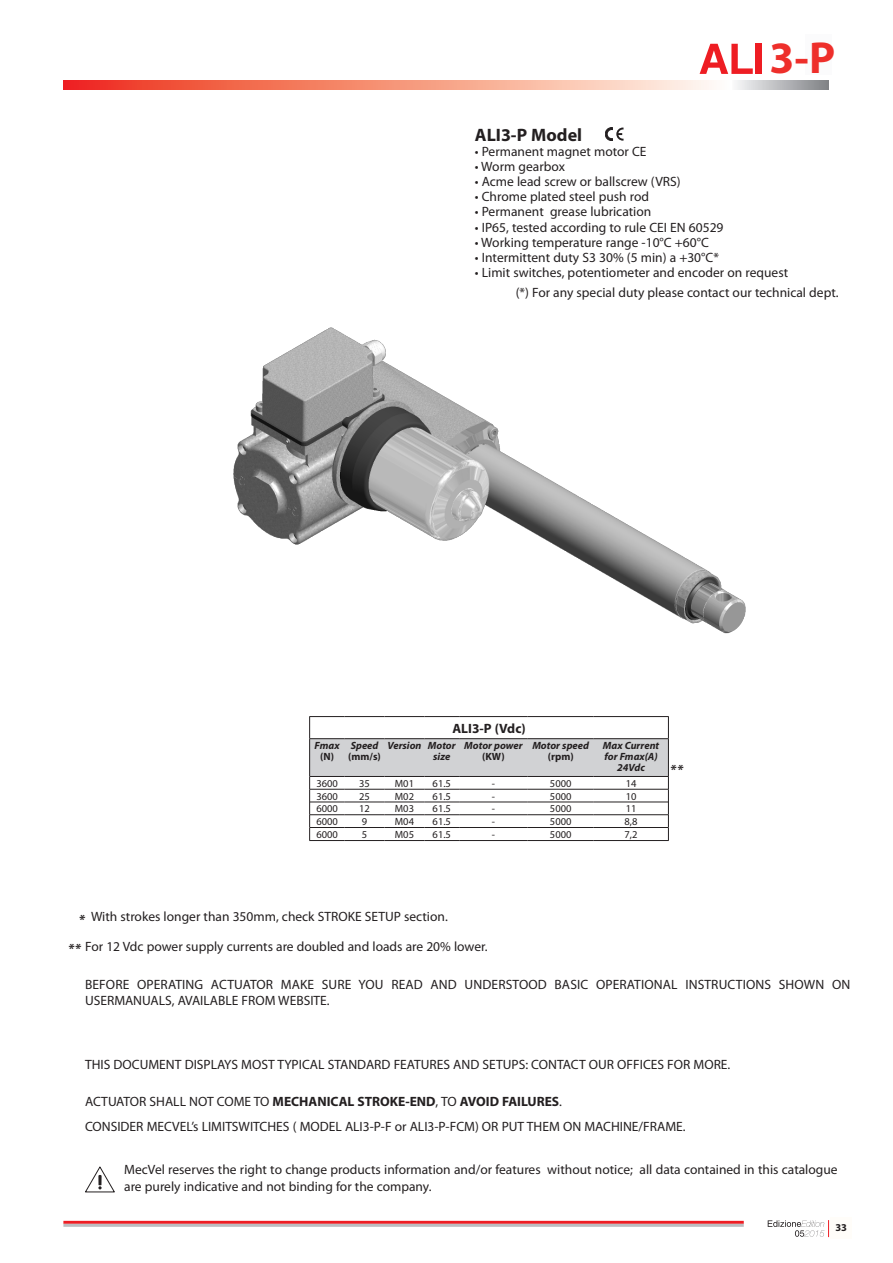
<style>
.page{position:relative;width:893px;height:1263px;background:#fff}
.page>*{position:absolute;margin:0;border:0;box-sizing:border-box;transform-origin:0 0}
.t1{font:700 45px "Myriad Pro";color:#ee2f2b}
.Titolo_UK{font:700 18px "Myriad Pro";color:#231f20}
.Testo_ITA{font:13.5px/16.2px "Myriad Pro";color:#231f20}
.Testo_UK{font:13.5px "Myriad Pro";color:#231f20}
.Testo_ITA-2{font:700 13.5px "Myriad Pro";color:#231f20}
.Testo_UK-2{font:italic 700 13.5px "Myriad Pro";color:#231f20}
.NO_FILETTO{font:10.5px "Myriad Pro";color:#231f20}
.t2{font:italic 700 10.5px/11.2px "Myriad Pro";color:#231f20;text-align:center}
.t3{font:700 10.5px "Myriad Pro";color:#231f20}
.s1{font-weight:400}
</style>
<div class="page">
<svg style="left:768px;top:1220px;width:61px;height:17px"></svg>
<svg style="left:700px;top:44px;width:53px;height:30px"></svg>
<div style="left:756px;top:44px;width:6px;height:30px;background:#ee1d23"></div>
<div style="left:805px;top:34px;width:26px;height:41px;background:#fbfbfc"></div>
<hr style="left:63px;top:1221px;width:681px;height:3px;background:#ee1d23">
<hr style="left:63px;top:1224px;width:681px;height:3px;background:#bcbdc0">
<img style="left:63px;top:81px;width:766px;height:8px">
<div style="left:831px;top:1217px;width:21px;height:21px;background:#fffdf9"></div>
<hr style="left:309px;top:716px;width:36px;height:1px;background:#231f20">
<hr style="left:345px;top:716px;width:39px;height:1px;background:#231f20">
<hr style="left:384px;top:716px;width:40px;height:1px;background:#231f20">
<hr style="left:424px;top:716px;width:35px;height:1px;background:#231f20">
<hr style="left:459px;top:716px;width:69px;height:1px;background:#231f20">
<hr style="left:528px;top:716px;width:66px;height:1px;background:#231f20">
<hr style="left:594px;top:716px;width:75px;height:1px;background:#231f20">
<hr style="left:345px;top:840px;width:39px;height:1px;background:#231f20">
<hr style="left:384px;top:840px;width:40px;height:1px;background:#231f20">
<hr style="left:424px;top:840px;width:35px;height:1px;background:#231f20">
<hr style="left:459px;top:840px;width:69px;height:1px;background:#231f20">
<hr style="left:528px;top:840px;width:66px;height:1px;background:#231f20">
<hr style="left:309px;top:840px;width:36px;height:1px;background:#231f20">
<svg style="left:309px;top:717px;width:360px;height:123px"></svg>
<hr style="left:594px;top:789px;width:74px;height:1px;background:#231f20">
<hr style="left:594px;top:802px;width:74px;height:1px;background:#231f20">
<hr style="left:594px;top:814px;width:74px;height:1px;background:#231f20">
<hr style="left:594px;top:827px;width:74px;height:1px;background:#231f20">
<hr style="left:594px;top:840px;width:75px;height:1px;background:#231f20">
<img style="left:233px;top:327px;width:513px;height:307px">
<svg style="left:605px;top:127px;width:18px;height:14px"></svg>
<div style="left:85px;top:1164px;width:30px;height:30px;background:linear-gradient(to right,#9d9b9c,#9b999a)"></div>
<svg style="left:85px;top:1166px;width:30px;height:26px"></svg>
<p class="t1" style="left:770px;top:29px;width:67px">3-P</p>
<p class="Titolo_UK" style="left:475px;top:123px;width:109px">ALI3-P Model</p>
<p class="Testo_UK" style="left:475px;top:143px;width:173px">• Permanent magnet motor CE</p>
<p class="Testo_UK" style="left:475px;top:158px;width:92px">• Worm gearbox</p>
<p class="Testo_UK" style="left:475px;top:173px;width:207px">• Acme lead screw or ballscrew (VRS)</p>
<p class="Testo_UK" style="left:475px;top:188px;width:176px">• Chrome plated steel push rod</p>
<p class="Testo_UK" style="left:475px;top:203px;width:178px">• Permanent grease lubrication</p>
<p class="Testo_UK" style="left:475px;top:219px;width:250px">• IP65, tested according to rule CEI EN 60529</p>
<p class="Testo_UK" style="left:475px;top:234px;width:236px">• Working temperature range -10°C +60°C</p>
<p class="Testo_UK" style="left:475px;top:249px;width:246px">• Intermittent duty S3 30% (5 min) a +30°C*</p>
<p class="Testo_UK" style="left:475px;top:264px;width:315px">• Limit switches, potentiometer and encoder on request</p>
<p class="Testo_UK" style="left:516px;top:284px;width:324px">(*) For any special duty please contact our technical dept.</p>
<p class="t2" style="left:315px;top:739px;width:26px">Fmax</p>
<p class="t3" style="left:320px;top:749px;width:15px">(N)</p>
<p class="Testo_ITA-2" style="left:452px;top:719px;width:75px">ALI3-P (Vdc)</p>
<p class="t2" style="left:351px;top:739px;width:29px">Speed</p>
<p class="t3" style="left:348px;top:749px;width:34px">(mm/s)</p>
<p class="t2" style="left:387px;top:739px;width:36px">Version</p>
<p class="t2" style="left:428px;top:739px;width:29px">Motor size</p>
<p class="t2" style="left:464px;top:739px;width:60px">Motor power</p>
<p class="t3" style="left:482px;top:749px;width:24px">(KW)</p>
<p class="t2" style="left:532px;top:739px;width:58px">Motor speed</p>
<p class="t3" style="left:548px;top:749px;width:27px">(rpm)</p>
<p class="t2" style="left:603px;top:739px;width:58px">Max Current</p>
<p class="t2" style="left:604px;top:750px;width:55px">for Fmax(A)<br>24Vdc</p>
<p class="NO_FILETTO" style="left:316px;top:777px;width:23px">3600</p>
<p class="NO_FILETTO" style="left:359px;top:777px;width:12px">35</p>
<p class="NO_FILETTO" style="left:395px;top:777px;width:21px">M01</p>
<p class="NO_FILETTO" style="left:433px;top:777px;width:20px">61.5</p>
<p class="NO_FILETTO" style="left:492px;top:777px;width:5px">-</p>
<p class="NO_FILETTO" style="left:550px;top:777px;width:23px">5000</p>
<p class="NO_FILETTO" style="left:626px;top:777px;width:12px">14</p>
<p class="NO_FILETTO" style="left:316px;top:789px;width:23px">3600</p>
<p class="NO_FILETTO" style="left:359px;top:789px;width:12px">25</p>
<p class="NO_FILETTO" style="left:395px;top:789px;width:21px">M02</p>
<p class="NO_FILETTO" style="left:433px;top:789px;width:20px">61.5</p>
<p class="NO_FILETTO" style="left:492px;top:789px;width:5px">-</p>
<p class="NO_FILETTO" style="left:550px;top:789px;width:23px">5000</p>
<p class="NO_FILETTO" style="left:626px;top:789px;width:12px">10</p>
<p class="NO_FILETTO" style="left:316px;top:802px;width:23px">6000</p>
<p class="NO_FILETTO" style="left:359px;top:802px;width:12px">12</p>
<p class="NO_FILETTO" style="left:395px;top:802px;width:21px">M03</p>
<p class="NO_FILETTO" style="left:433px;top:802px;width:20px">61.5</p>
<p class="NO_FILETTO" style="left:492px;top:802px;width:5px">-</p>
<p class="NO_FILETTO" style="left:550px;top:802px;width:23px">5000</p>
<p class="NO_FILETTO" style="left:626px;top:802px;width:12px">11</p>
<p class="NO_FILETTO" style="left:316px;top:815px;width:23px">6000</p>
<p class="NO_FILETTO" style="left:362px;top:815px;width:7px">9</p>
<p class="NO_FILETTO" style="left:395px;top:815px;width:21px">M04</p>
<p class="NO_FILETTO" style="left:433px;top:815px;width:20px">61.5</p>
<p class="NO_FILETTO" style="left:492px;top:815px;width:5px">-</p>
<p class="NO_FILETTO" style="left:550px;top:815px;width:23px">5000</p>
<p class="NO_FILETTO" style="left:625px;top:815px;width:14px">8,8</p>
<p class="NO_FILETTO" style="left:316px;top:828px;width:23px">6000</p>
<p class="NO_FILETTO" style="left:362px;top:828px;width:7px">5</p>
<p class="NO_FILETTO" style="left:395px;top:828px;width:21px">M05</p>
<p class="NO_FILETTO" style="left:433px;top:828px;width:20px">61.5</p>
<p class="NO_FILETTO" style="left:492px;top:828px;width:5px">-</p>
<p class="NO_FILETTO" style="left:550px;top:828px;width:23px">5000</p>
<p class="NO_FILETTO" style="left:625px;top:828px;width:14px">7,2</p>
<p class="Testo_UK-2" style="left:670px;top:760px;width:14px">**</p>
<p class="Testo_UK-2" style="left:79px;top:911px;width:8px">*</p>
<p class="Testo_ITA" style="left:91px;top:908px;width:358px">With strokes longer than 350mm, check STROKE SETUP section.</p>
<p class="Testo_UK-2" style="left:68px;top:939px;width:14px">**</p>
<p class="Testo_ITA" style="left:85px;top:938px;width:404px">For 12 Vdc power supply currents are doubled and loads are 20% lower.</p>
<p class="Testo_ITA" style="left:85px;top:976px;width:767px">BEFORE OPERATING ACTUATOR MAKE SURE YOU READ AND UNDERSTOOD BASIC OPERATIONAL INSTRUCTIONS SHOWN ON<br>USERMANUALS, AVAILABLE FROM WEBSITE.</p>
<p class="Testo_ITA" style="left:85px;top:1056px;width:647px">THIS DOCUMENT DISPLAYS MOST TYPICAL STANDARD FEATURES AND SETUPS: CONTACT OUR OFFICES FOR MORE.</p>
<p class="Testo_ITA-2" style="left:85px;top:1093px;width:478px"><span class="s1">ACTUATOR SHALL NOT COME TO</span> MECHANICAL STROKE-END<span class="s1">, TO</span> AVOID FAILURES<span class="s1">.</span></p>
<p class="Testo_ITA" style="left:85px;top:1118px;width:602px">CONSIDER MECVEL’s LIMITSWITCHES ( MODEL ALI3-P-F or ALI3-P-FCM) OR PUT THEM ON MACHINE/FRAME.</p>
<p class="Testo_ITA" style="left:124px;top:1161px;width:715px">MecVel reserves the right to change products information and/or features without notice; all data contained in this catalogue are purely indicative and not binding for the company.</p>
<p class="t3" style="left:835px;top:1221px;width:13px">33</p>
</div>
